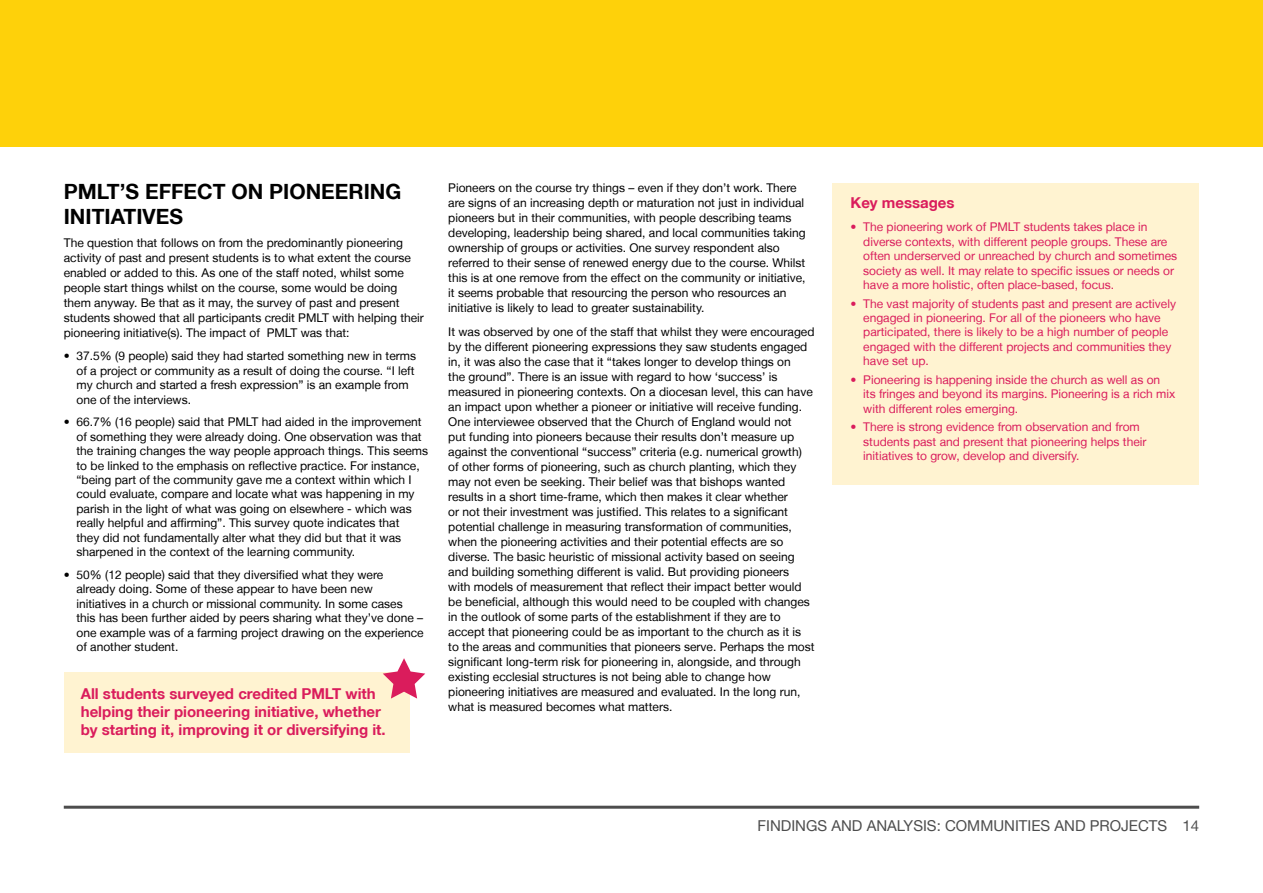
<style>
.page{position:relative;width:1263px;height:893px;background:#fff}
.page>*{position:absolute;margin:0;border:0;box-sizing:border-box;transform-origin:0 0}
.t1{font:700 21px/25.2px "Helvetica Neue LT";color:#000}
.t2{font:700 15px/18px "Helvetica Neue LT";color:#da1c5c}
.t3{font:15px "Helvetica Neue LT";color:#4d4d4d}
.t4{font:12px/15px "Helvetica Neue LT";color:#000}
.t5{font:12px/14.4px "Helvetica Neue LT";color:#da1c5c}
</style>
<div class="page">
<div style="left:833px;top:183px;width:366px;height:302px;background:#fff3d1"></div>
<div style="left:0;top:0;width:1263px;height:147px;background:#fed10a"></div>
<hr style="left:64px;top:806px;width:1135px;height:3px;background:#4d4d4d">
<div style="left:64px;top:672px;width:345px;height:81px;background:#fff3d1"></div>
<svg style="left:383px;top:658px;width:42px;height:41px"></svg>
<h1 class="t1" style="left:64px;top:178px;width:339px">PMLT’s effect on pioneering initiatives</h1>
<p class="t4" style="left:64px;top:235px;width:362px">The question that follows on from the predominantly pioneering activity of past and present students is to what extent the course enabled or added to this. As one of the staff noted, whilst some people start things whilst on the course, some would be doing them anyway. Be that as it may, the survey of past and present students showed that all participants credit PMLT with helping their pioneering initiative(s). The impact of PMLT was that:</p>
<p class="t4" style="left:77px;top:349px;width:341px;line-height:14.4px;text-indent:-13px">• 37.5% (9 people) said they had started something new in terms of a project or community as a result of doing the course. “I left my church and started a fresh expression” is an example from one of the interviews.</p>
<p class="t4" style="left:77px;top:415px;width:353px;line-height:14.4px;text-indent:-13px">• 66.7% (16 people) said that PMLT had aided in the improvement of something they were already doing. One observation was that the training changes the way people approach things. This seems to be linked to the emphasis on reflective practice. For instance, “being part of the community gave me a context within which I could evaluate, compare and locate what was happening in my parish in the light of what was going on elsewhere - which was really helpful and affirming”. This survey quote indicates that<br>they did not fundamentally alter what they did but that it was sharpened in the context of the learning community.</p>
<p class="t4" style="left:77px;top:567px;width:349px;line-height:14.4px;text-indent:-13px">• 50% (12 people) said that they diversified what they were already doing. Some of these appear to have been new initiatives in a church or missional community. I n some cases this has been further aided by peers sharing what they’ve done – one example was of a farming project drawing on the experience of another student.</p>
<p class="t2" style="left:81px;top:684px;width:306px">All students surveyed credited PMLT with helping their pioneering initiative, whether by starting it, improving it or diversifying it.</p>
<p class="t4" style="left:448px;top:180px;width:359px">Pioneers on the course try things – even if they don’t work. There are signs of an increasing depth or maturation not just in individual pioneers but in their communities, with people describing teams developing, leadership being shared, and local communities taking ownership of groups or activities. One survey respondent also referred to their sense of renewed energy due to the course. Whilst this is at one remove from the effect on the community or initiative, it seems probable that resourcing the person who resources an initiative is likely to lead to greater sustainability.</p>
<p class="t4" style="left:448px;top:324px;width:368px">It was observed by one of the staff that whilst they were encouraged by the different pioneering expressions they saw students engaged in, it was also the case that it “takes longer to develop things on<br>the ground”. There is an issue with regard to how ‘success’ is measured in pioneering contexts. On a diocesan level, this can have an impact upon whether a pioneer or initiative will receive funding.<br>One interviewee observed that the Church of England would not<br>put funding into pioneers because their results don’t measure up against the conventional “success” criteria (e.g. numerical growth) of other forms of pioneering, such as church planting, which they may not even be seeking. Their belief was that bishops wanted results in a short time-frame, which then makes it clear whether<br>or not their investment was justified. This relates to a significant potential challenge in measuring transformation of communities, when the pioneering activities and their potential effects are so diverse. The basic heuristic of missional activity based on seeing and building something different is valid. But providing pioneers<br>with models of measurement that reflect their impact better would be beneficial, although this would need to be coupled with changes in the outlook of some parts of the establishment if they are to accept that pioneering could be as important to the church as it is to the areas and communities that pioneers serve. Perhaps the most significant long-term risk for pioneering in, alongside, and through existing ecclesial structures is not being able to change how pioneering initiatives are measured and evaluated. I n the long run, what is measured becomes what matters.</p>
<p class="t2" style="left:850px;top:194px;width:106px">Key messages</p>
<p class="t5" style="left:863px;top:220px;width:315px;text-indent:-13px">• The pioneering work of PMLT students takes place in diverse contexts, with different people groups. These are often underserved or unreached by church and sometimes society as well. It may relate to specific issues or needs or have a more holistic, often place-based, focus.</p>
<p class="t5" style="left:863px;top:296px;width:314px;text-indent:-13px">• The vast majority of students past and present are actively engaged in pioneering. For all of the pioneers who have participated, there is likely to be a high number of people engaged with the different projects and communities they have set up.</p>
<p class="t5" style="left:863px;top:372px;width:313px;text-indent:-13px">• Pioneering is happening inside the church as well as on its fringes and beyond its margins. Pioneering is a rich mix with different roles emerging.</p>
<p class="t5" style="left:863px;top:420px;width:285px;text-indent:-13px">• There is strong evidence from observation and from students past and present that pioneering helps their initiatives to grow, develop and diversify.</p>
<p class="t3" style="left:757px;top:817px;width:18px">FINDING</p>
<p class="t3" style="left:817px;top:817px;width:383px">S AND ANALYSI S: COMMUNITIES AND PROJECTS 14</p>
</div>
